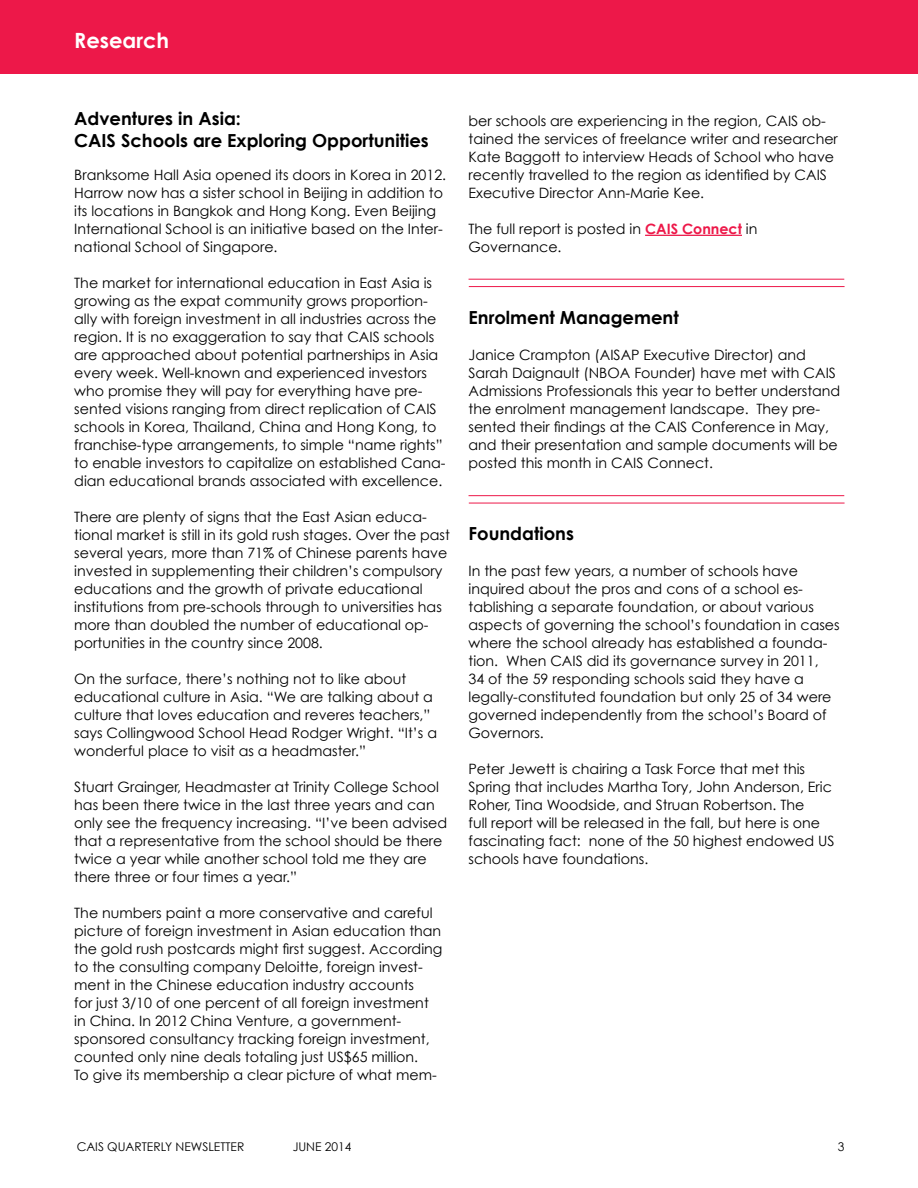
<style>
.page{position:relative;width:918px;height:1188px;background:#fff}
.page>*{position:absolute;margin:0;border:0;box-sizing:border-box;transform-origin:0 0}
.t1{font:700 21px "Century Gothic";color:#fff}
.t2{font:700 18px/21.6px "Century Gothic";color:#000}
.t3{font:14.25px/18px "Century Gothic";color:#000}
.t4{font:12px "Century Gothic";color:#000}
.s1{font-weight:700;color:#ed1849}
</style>
<div class="page">
<hr style="left:645px;top:235px;width:97px;height:1px;background:#ed1849">
<div style="left:0;top:0;width:918px;height:73px;background:#ed1849"></div>
<hr style="left:469px;top:279px;width:375px;height:1px;background:#ed1849">
<hr style="left:469px;top:286px;width:376px;height:1px;background:#ed1849">
<hr style="left:469px;top:495px;width:375px;height:1px;background:#ed1849">
<hr style="left:469px;top:503px;width:376px;height:1px;background:#ed1849">
<h1 class="t1" style="left:74px;top:27px;width:96px">Research</h1>
<p class="t2" style="left:74px;top:107px;width:356px">Adventures in Asia:<br>CAIS Schools are Exploring Opportunities</p>
<p class="t3" style="left:74px;top:166px;width:373px">Branksome Hall Asia opened its doors in Korea in 2012.<br>Harrow now has a sister school in Beijing in addition to its locations in Bangkok and Hong Kong. Even Beijing International School is an initiative based on the Inter&shy;national School of Singapore.</p>
<p class="t3" style="left:74px;top:274px;width:373px">The market for international education in East Asia is growing as the expat community grows proportion&shy;ally with foreign investment in all industries across the region. It is no exaggeration to say that CAIS schools are approached about potential partnerships in Asia every week. Well-known and experienced investors who promise they will pay for everything have pre&shy;sented visions ranging from direct replication of CAIS schools in Korea, Thailand, China and Hong Kong, to franchise-type arrangements, to simple “name rights” to enable investors to capitalize on established Cana&shy;dian educational brands associated with excellence.</p>
<p class="t3" style="left:74px;top:508px;width:377px">There are plenty of signs that the East Asian educa&shy;tional market is still in its gold rush stages. Over the past several years, more than 71% of Chinese parents have invested in supplementing their children’s compulsory educations and the growth of private educational institutions from pre-schools through to universities has more than doubled the number of educational op&shy;portunities in the country since 2008.</p>
<p class="t3" style="left:74px;top:670px;width:364px">On the surface, there’s nothing not to like about educational culture in Asia. “We are talking about a culture that loves education and reveres teachers,” says Collingwood School Head Rodger Wright. “It’s a wonderful place to visit as a headmaster.”</p>
<p class="t3" style="left:74px;top:778px;width:374px">Stuart Grainger, Headmaster at Trinity College School has been there twice in the last three years and can only see the frequency increasing. “I’ve been advised that a representative from the school should be there twice a year while another school told me they are there three or four times a year.”</p>
<p class="t3" style="left:74px;top:904px;width:370px">The numbers paint a more conservative and careful picture of foreign investment in Asian education than the gold rush postcards might first suggest. According to the consulting company Deloitte, foreign invest&shy;ment in the Chinese education industry accounts<br>for just 3/10 of one percent of all foreign investment in China. In 2012 China Venture, a government&shy;sponsored consultancy tracking foreign investment, counted only nine deals totaling just US$65 million.<br>To give its membership a clear picture of what mem-</p>
<p class="t3" style="left:469px;top:112px;width:371px">ber schools are experiencing in the region, CAIS ob&shy;tained the services of freelance writer and researcher Kate Baggott to interview Heads of School who have recently travelled to the region as identified by CAIS Executive Director Ann-Marie Kee.</p>
<p class="t3" style="left:469px;top:220px;width:290px">The full report is posted in <span class="s1">CAIS Connect</span> in<br>Governance.</p>
<p class="t2" style="left:469px;top:306px;width:212px">Enrolment Management</p>
<p class="t3" style="left:469px;top:346px;width:373px">Janice Crampton (AISAP Executive Director) and Sarah Daignault (NBOA Founder) have met with CAIS Admissions Professionals this year to better understand the enrolment management landscape. They pre&shy;sented their findings at the CAIS Conference in May, and their presentation and sample documents will be posted this month in CAIS Connect.</p>
<p class="t2" style="left:469px;top:522px;width:107px">Foundations</p>
<p class="t3" style="left:469px;top:562px;width:373px">In the past few years, a number of schools have inquired about the pros and cons of a school es&shy;tablishing a separate foundation, or about various aspects of governing the school’s foundation in cases where the school already has established a founda&shy;tion. When CAIS did its governance survey in 2011,<br>34 of the 59 responding schools said they have a legally-constituted foundation but only 25 of 34 were governed independently from the school’s Board of Governors.</p>
<p class="t3" style="left:469px;top:760px;width:368px">Peter Jewett is chairing a Task Force that met this Spring that includes Martha Tory, John Anderson, Eric Roher, Tina Woodside, and Struan Robertson. The<br>full report will be released in the fall, but here is one fascinating fact: none of the 50 highest endowed US schools have foundations.</p>
<p class="t4" style="left:77px;top:1140px;width:169px">CAIS QUARTERLY NEWSLETTER</p>
<p class="t4" style="left:293px;top:1140px;width:60px">JUNE 2014</p>
<p class="t4" style="left:838px;top:1140px;width:8px">3</p>
</div>
